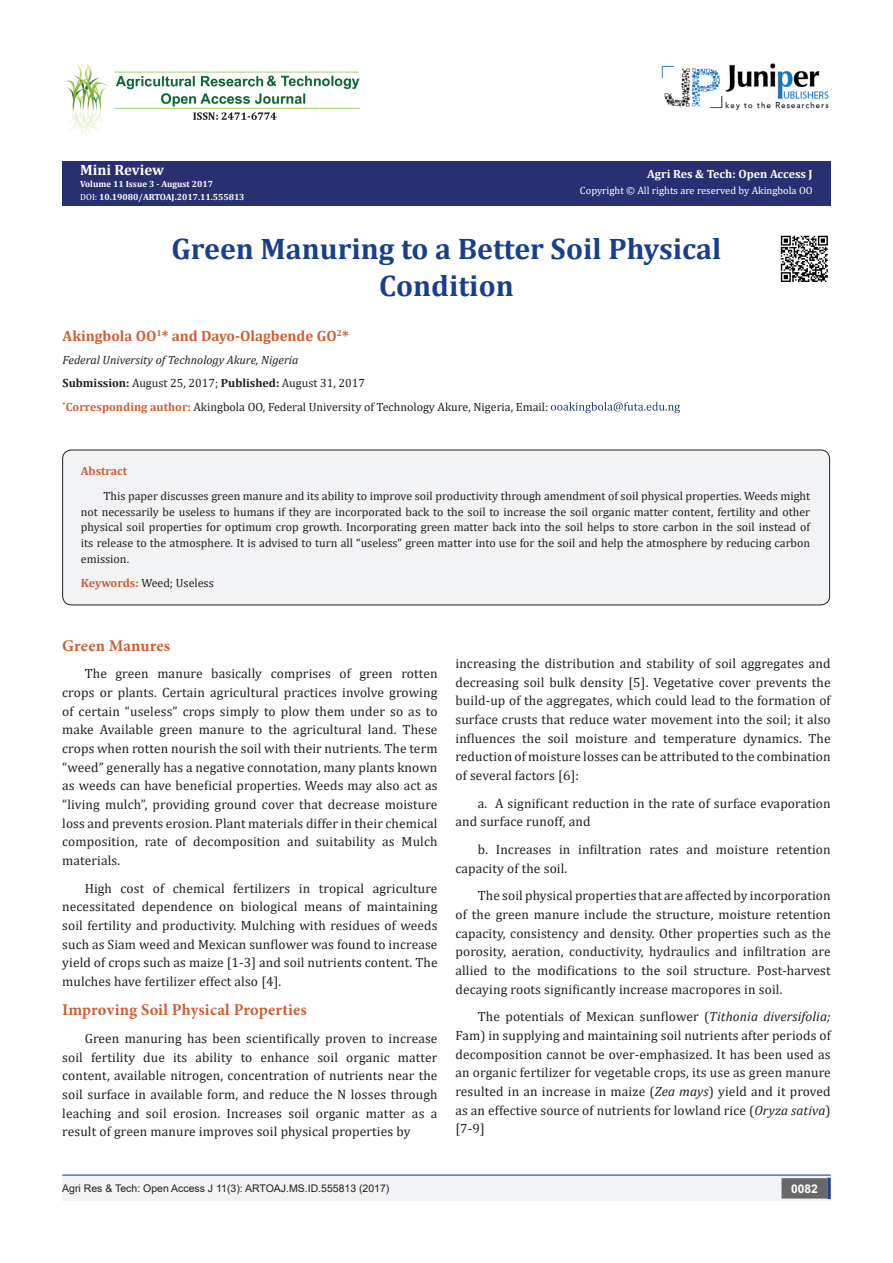
<style>
.page{position:relative;width:893px;height:1263px;background:#fff}
.page>*{position:absolute;margin:0;border:0;box-sizing:border-box;transform-origin:0 0}
.t1{font:700 29.85px "Cambria";color:#183f89}
.List_Paragraph{font:700 16.5px "Minion Pro";letter-spacing:.005em;color:#ca6035}
.t2{font:700 16.5px "Minion Pro";letter-spacing:.005em;color:#ca5f37}
.t3{font:700 15px "Cambria";color:#ca6035}
.t4{font:700 15px "Cambria";color:#fffefc}
.List_Paragraph-2{font:13.5px/18.8px "Cambria";letter-spacing:.01em;color:#231f20;text-align:justify}
.t5{font:12px/15.8px "Cambria";color:#231f20;text-align:justify}
.t6{font:italic 12px "Cambria";color:#231f20}
.t7{font:700 12px "Cambria";color:#fffefc}
.t8{font:700 12px "Cambria";color:#ca6035}
.t9{font:700 12px "Arial";color:#fff}
.t10{font:10.5px "Arial";color:#231f20}
.t11{font:10.5px "Cambria";color:#fffefc}
.t12{font:700 9px "Cambria";color:#fff}
.t13{font:700 9px "Cambria";color:#fffefc}
.s1{font-weight:400}
.s2{font-weight:700}
.s3{font-weight:700;color:#ca6035}
.s4{font-weight:700;color:#ca5f37}
.s5{font-style:italic}
</style>
<div class="page">
<svg style="left:551px;top:402px;width:129px;height:11px"></svg>
<div style="left:62px;top:1176px;width:441px;height:25px;background:#f2f3f4"></div>
<div style="left:503px;top:1176px;width:328px;height:25px;background:#f2f3f4"></div>
<div style="left:782px;top:1179px;width:45px;height:19px;background:#68676a"></div>
<div style="left:781px;top:1178px;width:46px;height:20px;border:2px solid #68676a"></div>
<svg style="left:827px;top:1178px;width:4px;height:21px"></svg>
<img style="left:661px;top:63px;width:168px;height:47px">
<img style="left:64px;top:64px;width:296px;height:73px">
<div style="left:62px;top:161px;width:769px;height:44px;background:#283072"></div>
<hr style="left:62px;top:1174px;width:769px;height:2px;background:#253f8e">
<div style="left:63px;top:450px;width:767px;height:155px;background:#f2f3f4;border-radius:9px"></div>
<div style="left:62px;top:450px;width:768px;height:155px;border:1px solid #231f20;border-radius:9px"></div>
<img style="left:780px;top:235px;width:48px;height:47px">
<p class="t4" style="left:80px;top:159px;width:85px">Mini Review</p>
<p class="t13" style="left:80px;top:178px;width:134px">Volume 11 Issue 3 - August 2017</p>
<p class="t12" style="left:80px;top:190px;width:166px"><span class="s1">DOI:</span> 10.19080/ARTOAJ.2017.11.555813</p>
<p class="t7" style="left:647px;top:166px;width:167px">Agri Res &amp; Tech: Open Access J</p>
<p class="t11" style="left:580px;top:184px;width:234px">Copyright © All rights are reserved by Akingbola OO</p>
<p class="t1" style="left:171px;top:227px;width:551px">Green Manuring to a Better Soil Physical</p>
<p class="t1" style="left:379px;top:265px;width:136px">Condition</p>
<p class="t3" style="left:63px;top:325px;width:288px">Akingbola OO<sup>1</sup>* and Dayo-Olagbende GO<sup>2</sup>*</p>
<p class="t6" style="left:63px;top:351px;width:237px">Federal University of Technology Akure, Nigeria</p>
<p class="t5" style="left:63px;top:375px;width:304px"><span class="s2">Submission:</span> August 25, 2017; <span class="s2">Published:</span> August 31, 2017</p>
<p class="t5" style="left:63px;top:398px;width:487px"><sup>*</sup><span class="s3">Corresponding author:</span> Akingbola OO, Federal University of Technology Akure, Nigeria, Email:</p>
<p class="t8" style="left:81px;top:463px;width:48px">Abstract</p>
<p class="t5" style="left:81px;top:488px;width:731px;text-indent:22px">This paper discusses green manure and its ability to improve soil productivity through amendment of soil physical properties. Weeds might not necessarily be useless to humans if they are incorporated back to the soil to increase the soil organic matter content, fertility and other physical soil properties for optimum crop growth. Incorporating green matter back into the soil helps to store carbon in the soil instead of its release to the atmosphere. It is advised to turn all “useless” green matter into use for the soil and help the atmosphere by reducing carbon emission.</p>
<p class="t5" style="left:81px;top:575px;width:134px"><span class="s4">Keywords:</span> Weed; Useless</p>
<p class="t2" style="left:62px;top:634px;width:109px">Green Manures</p>
<p class="List_Paragraph-2" style="left:62px;top:664px;width:377px;text-indent:22px">The green manure basically comprises of green rotten crops or plants. Certain agricultural practices involve growing of certain “useless” crops simply to plow them under so as to make Available green manure to the agricultural land. These crops when rotten nourish the soil with their nutrients. The term “weed” generally has a negative connotation, many plants known as weeds can have beneficial properties. Weeds may also act as “living mulch”, providing ground cover that decrease moisture loss and prevents erosion. Plant materials differ in their chemical composition, rate of decomposition and suitability as Mulch materials.</p>
<p class="List_Paragraph-2" style="left:62px;top:879px;width:377px;text-indent:22px">High cost of chemical fertilizers in tropical agriculture necessitated dependence on biological means of maintaining soil fertility and productivity. Mulching with residues of weeds such as Siam weed and Mexican sunflower was found to increase yield of crops such as maize [1-3] and soil nutrients content. The mulches have fertilizer effect also [4].</p>
<p class="List_Paragraph" style="left:62px;top:998px;width:246px">Improving Soil Physical Properties</p>
<p class="List_Paragraph-2" style="left:62px;top:1029px;width:377px;text-indent:22px">Green manuring has been scientifically proven to increase soil fertility due its ability to enhance soil organic matter content, available nitrogen, concentration of nutrients near the soil surface in available form, and reduce the N losses through leaching and soil erosion. Increases soil organic matter as a result of green manure improves soil physical properties by</p>
<p class="List_Paragraph-2" style="left:455px;top:654px;width:377px">increasing the distribution and stability of soil aggregates and decreasing soil bulk density [5]. Vegetative cover prevents the build-up of the aggregates, which could lead to the formation of surface crusts that reduce water movement into the soil; it also influences the soil moisture and temperature dynamics. The reduction of moisture losses can be attributed to the combination of several factors [6]:</p>
<p class="List_Paragraph-2" style="left:455px;top:793px;width:377px;text-indent:22px">a. A significant reduction in the rate of surface evaporation and surface runoff, and</p>
<p class="List_Paragraph-2" style="left:455px;top:840px;width:377px;text-indent:22px">b. Increases in infiltration rates and moisture retention capacity of the soil.</p>
<p class="List_Paragraph-2" style="left:455px;top:886px;width:377px;text-indent:22px">The soil physical properties that are affected by incorporation of the green manure include the structure, moisture retention capacity, consistency and density. Other properties such as the porosity, aeration, conductivity, hydraulics and infiltration are allied to the modifications to the soil structure. Post-harvest decaying roots significantly increase macropores in soil.</p>
<p class="List_Paragraph-2" style="left:455px;top:1007px;width:377px;text-indent:22px">The potentials of Mexican sunflower (<span class="s5">Tithonia diversifolia; </span>Fam) in supplying and maintaining soil nutrients after periods of decomposition cannot be over-emphasized. It has been used as an organic fertilizer for vegetable crops, its use as green manure resulted in an increase in maize (<span class="s5">Zea mays</span>) yield and it proved as an effective source of nutrients for lowland rice (<span class="s5">Oryza sativa</span>) [7-9]</p>
<p class="t10" style="left:62px;top:1181px;width:329px">Agri Res &amp; Tech: Open Access J 11(3): ARTOAJ.MS.ID.555813 (2017)</p>
<p class="t9" style="left:791px;top:1180px;width:28px">0082</p>
</div>
